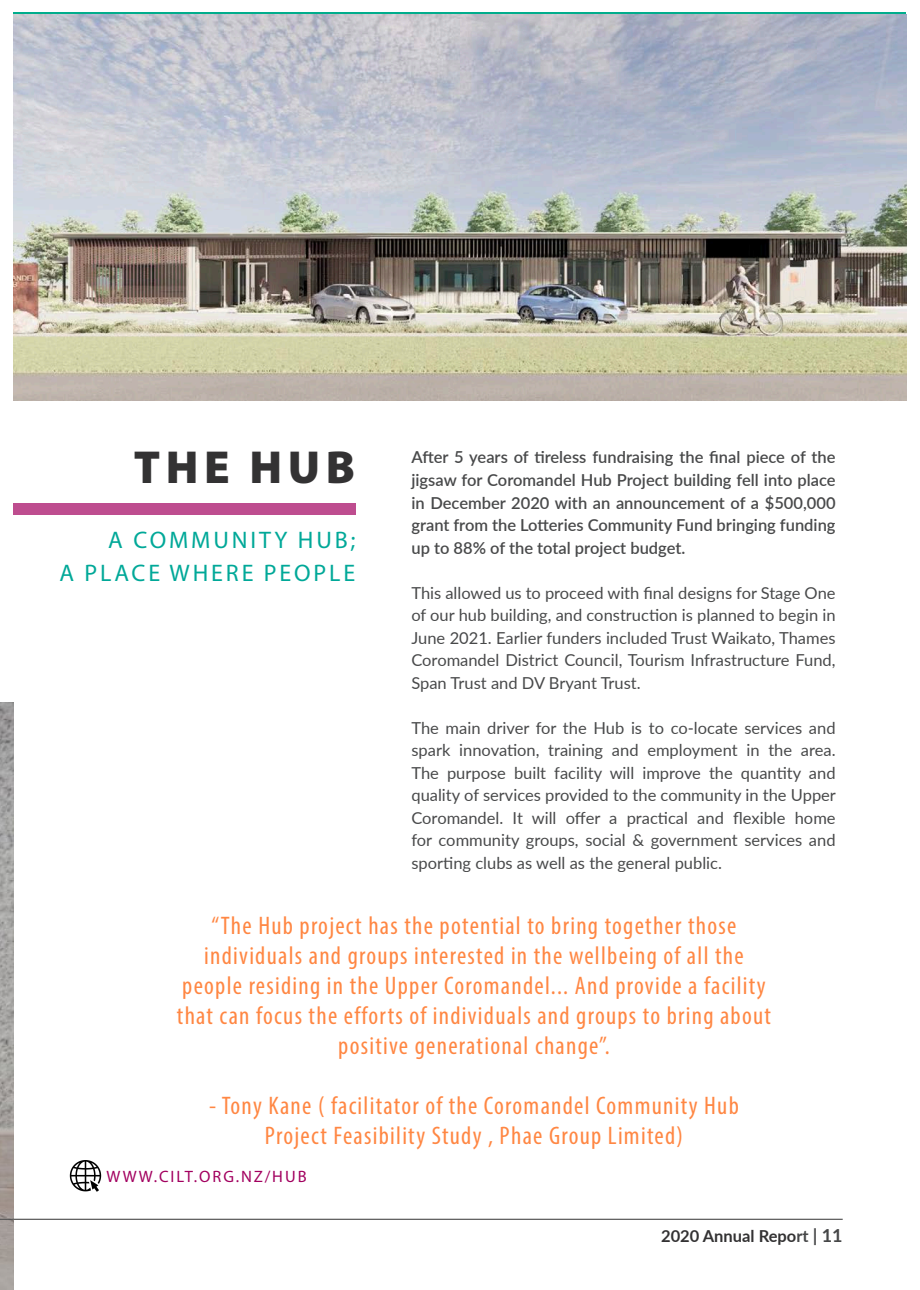
<style>
.page{position:relative;width:920px;height:1290px;background:#fff}
.page>*{position:absolute;margin:0;border:0;box-sizing:border-box;transform-origin:0 0}
.Heading_1{font:900 46.5px "Myriad Pro";letter-spacing:.12em;color:#333233}
.t1{font:condensed 25.5px/30px "Myriad Pro";letter-spacing:.05em;color:#ff8743;text-align:center}
.sub_heading{font:24px "Myriad Pro";letter-spacing:.12em;color:#00a898}
.t2{font:16.5px/22.5px "Lato";color:#464748;text-align:justify}
.t3{font:600 16.5px/22.5px "Lato";color:#464748;text-align:justify}
.t4{font:700 16.5px "Lato";color:#333233}
.sub_heading-2{font:16.5px "Myriad Pro";letter-spacing:.12em;color:#a2005f}
.s1{color:#464748}
.s2{font-size:18px;color:#464748}
</style>
<div class="page">
<img style="left:0;top:703px;width:13px;height:587px">
<svg style="left:0;top:1219px;width:14px;height:1px"></svg>
<hr style="left:14px;top:1219px;width:829px;height:1px;background:#333233">
<div style="left:14px;top:503px;width:342px;height:11px;background:#be4d8f"></div>
<img style="left:69px;top:1161px;width:33px;height:31px">
<img style="left:14px;top:15px;width:892px;height:385px">
<p class="Heading_1" style="left:134px;top:436px;width:223px">THE HUB</p>
<p class="sub_heading" style="left:108px;top:525px;width:249px">A COMMUNITY HUB;</p>
<p class="sub_heading" style="left:60px;top:558px;width:297px">A PLACE WHERE PEOPLE</p>
<p class="t3" style="left:411px;top:445px;width:426px">After 5 years of tireless fundraising the final piece of the jigsaw for Coromandel Hub Project building fell into place in December 2020 with an announcement of a $500,000 grant from the Lotteries Community Fund bringing funding up to 88% of the total project budget.</p>
<p class="t2" style="left:411px;top:581px;width:426px">This allowed us to proceed with final designs for Stage One of our hub building, and construction is planned to begin in June 2021. Earlier funders included Trust Waikato, Thames Coromandel District Council, Tourism Infrastructure Fund, Span Trust and DV Bryant Trust.</p>
<p class="t2" style="left:411px;top:716px;width:426px">The main driver for the Hub is to co-locate services and spark innovation, training and employment in the area.<br>The purpose built facility will improve the quantity and quality of services provided to the community in the Upper Coromandel. It will offer a practical and flexible home for community groups, social &amp; government services and sporting clubs as well as the general public.</p>
<p class="t1" style="left:177px;top:910px;width:596px">“The Hub project has the potential to bring together those individuals and groups interested in the wellbeing of all the people residing in the Upper Coromandel... And provide a facility that can focus the efforts of individuals and groups to bring about positive generational change”.</p>
<p class="t1" style="left:209px;top:1090px;width:531px">- Tony Kane ( facilitator of the Coromandel Community Hub<br>Project Feasibility Study , Phae Group Limited)</p>
<p class="sub_heading-2" style="left:107px;top:1166px;width:202px">WWW.CILT.ORG.NZ/HUB</p>
<p class="t4" style="left:661px;top:1224px;width:183px">2020 Annual Repo<span class="s1">rt</span> <span class="s2">| 11</span></p>
</div>
